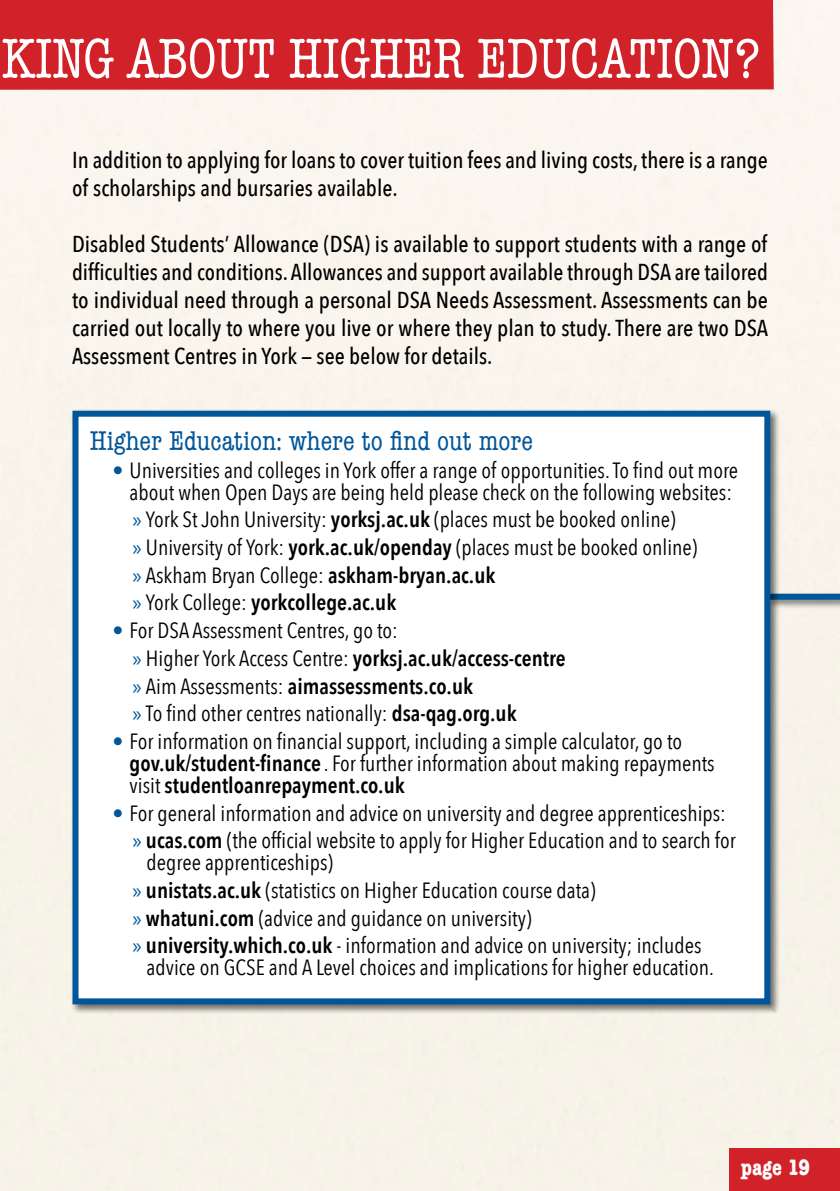
<style>
.page{position:relative;width:840px;height:1191px;background:#fff}
.page>*{position:absolute;margin:0;border:0;box-sizing:border-box;transform-origin:0 0}
.t1{font:condensed 58px "American Typewriter";letter-spacing:-.015em;color:#fff}
.Box_heading{font:condensed 28px "American Typewriter";color:#00569a}
._1_-_Body_text{font:500 23px/28px "Avenir Next Condensed";color:#000}
.t2{font:700 condensed 23px "American Typewriter";color:#fff}
.t3{font:22px/22px "Avenir Next Condensed";color:#000}
.t4{font:600 22px "Avenir Next Condensed";color:#000}
.s1{font-weight:600;color:#00569a}
.s2{font-family:"Myriad Pro";color:#00569a}
.s3{font-weight:600}
.s4{font-family:"Myriad Pro";font-weight:400;color:#00569a}
.s5{font-weight:400}
</style>
<div class="page">
<div style="left:0;top:0;width:839px;height:1191px;background:#f9f5ec"></div>
<div style="left:729px;top:1148px;width:110px;height:43px;background:#d22229"></div>
<div style="left:0;top:0;width:773px;height:90px;background:#d22229"></div>
<div style="left:765px;top:591px;width:74px;height:18px;background:#000;opacity:.55"></div>
<div style="left:767px;top:594px;width:72px;height:6px;background:#00569a"></div>
<div style="left:0;top:117px;width:18px;height:294px;background:#faf6ed"></div>
<div style="left:70px;top:408px;width:709px;height:606px;background:#000;opacity:.55"></div>
<div style="left:75px;top:414px;width:691px;height:587px;background:#fff"></div>
<div style="left:72px;top:411px;width:697px;height:593px;border:6px solid #00569a"></div>
<h1 class="t1" style="left:1px;top:15px;width:760px">KING ABOUT HIGHER EDUCATION?</h1>
<p class="_1_-_Body_text" style="left:72px;top:146px;width:697px">In addition to applying for loans to cover tuition fees and living costs, there is a range of scholarships and bursaries available.</p>
<p class="_1_-_Body_text" style="left:72px;top:230px;width:697px;text-align:justify">Disabled Students’ Allowance (DSA) is available to support students with a range of difficulties and conditions. Allowances and support available through DSA are tailored to individual need through a personal DSA Needs Assessment. Assessments can be carried out locally to where you live or where they plan to study. There are two DSA Assessment Centres in York — see below for details.</p>
<p class="Box_heading" style="left:90px;top:420px;width:444px">Higher Education: where to find out more</p>
<p class="t3" style="left:112px;top:458px;width:626px;text-align:center"><span class="s1">•</span> Universities and colleges in York offer a range of opportunities. To find out more about when Open Days are being held please check on the following websites:</p>
<p class="t3" style="left:132px;top:507px;width:544px"><span class="s2">»</span> York St John University: <span class="s3">yorksj.ac.uk</span> (places must be booked online)</p>
<p class="t3" style="left:132px;top:535px;width:566px"><span class="s2">»</span> University of York: <span class="s3">york.ac.uk/openday</span> (places must be booked online)</p>
<p class="t3" style="left:132px;top:563px;width:364px"><span class="s2">»</span> Askham Bryan College: <span class="s3">askham-bryan.ac.uk</span></p>
<p class="t4" style="left:132px;top:584px;width:265px"><span class="s4">»</span> <span class="s5">York College:</span> yorkcollege.ac.uk</p>
<p class="t3" style="left:112px;top:618px;width:287px"><span class="s1">•</span> For DSA Assessment Centres, go to:</p>
<p class="t4" style="left:132px;top:639px;width:434px"><span class="s4">»</span> <span class="s5">Higher York Access Centre:</span> yorksj.ac.uk/access-centre</p>
<p class="t4" style="left:132px;top:667px;width:342px"><span class="s4">»</span> <span class="s5">Aim Assessments:</span> aimassessments.co.uk</p>
<p class="t3" style="left:132px;top:701px;width:385px"><span class="s2">»</span> To find other centres nationally: <span class="s3">dsa-qag.org.uk</span></p>
<p class="t3" style="left:129px;top:729px;width:586px;text-indent:-17px"><span class="s1">•</span> For information on financial support, including a simple calculator, go to <span class="s3">gov.uk/student-finance</span> . For further information about making repayments visit <span class="s3">studentloanrepayment.co.uk</span></p>
<p class="t3" style="left:112px;top:801px;width:614px"><span class="s1">•</span> For general information and advice on university and degree apprenticeships:</p>
<p class="t3" style="left:146px;top:828px;width:590px;text-indent:-14px"><span class="s2">»</span> <span class="s3">ucas.com</span> (the official website to apply for Higher Education and to search for degree apprenticeships)</p>
<p class="t3" style="left:132px;top:878px;width:464px"><span class="s2">»</span> <span class="s3">unistats.ac.uk</span> (statistics on Higher Education course data)</p>
<p class="t3" style="left:132px;top:906px;width:400px"><span class="s2">»</span> <span class="s3">whatuni.com</span> (advice and guidance on university)</p>
<p class="t3" style="left:146px;top:933px;width:568px;text-indent:-14px"><span class="s2">»</span> <span class="s3">university.which.co.uk</span> - information and advice on university; includes advice on GCSE and A Level choices and implications for higher education.</p>
<p class="t2" style="left:740px;top:1149px;width:70px">page 19</p>
</div>
